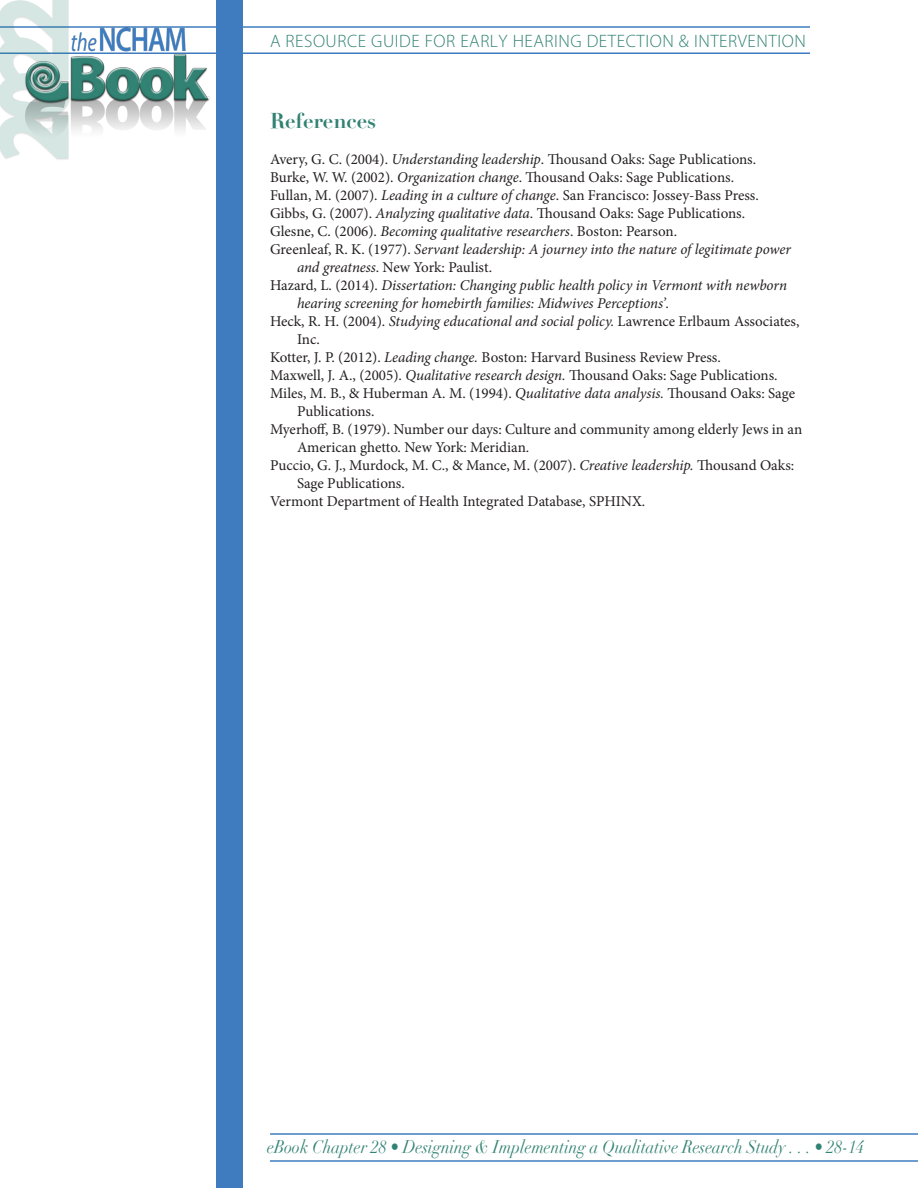
<style>
.page{position:relative;width:918px;height:1188px;background:#fff}
.page>*{position:absolute;margin:0;border:0;box-sizing:border-box;transform-origin:0 0}
.Paragraph_Heading{font:700 21px "Didot";color:#318273}
.t1{font:italic 18px "Didot";color:#318273;scale:.9 1}
.t2{font:300 18px "Myriad Pro";letter-spacing:.03em;color:#318273}
.References{font:15px/18px "Minion Pro";color:#231f20}
.References-2{font:italic 15px/18px "Minion Pro";letter-spacing:-.01em;color:#231f20}
.s1{font-style:italic}
.s2{font-style:normal}
</style>
<div class="page">
<hr style="left:0;top:26px;width:810px;height:2px;background:#3e7cbf">
<hr style="left:0;top:52px;width:810px;height:2px;background:#3e7cbf">
<hr style="left:270px;top:1133px;width:648px;height:2px;background:#3e7cbf">
<hr style="left:270px;top:1160px;width:648px;height:2px;background:#3e7cbf">
<img style="left:0;top:0;width:211px;height:160px">
<div style="left:216px;top:0;width:27px;height:1188px;background:#3e7cbf"></div>
<p class="t2" style="left:270px;top:31px;width:537px">A RESOURCE GUIDE FOR EARLY HEARING DETECTION &amp; INTERVENTION</p>
<p class="Paragraph_Heading" style="left:270px;top:108px;width:108px">References</p>
<p class="References" style="left:270px;top:150px;width:488px">Avery, G. C. (2004). <span class="s1">Understanding leadership</span>. Thousand Oaks: Sage Publications.</p>
<p class="References" style="left:270px;top:168px;width:466px">Burke, W. W. (2002). <span class="s1">Organization change</span>. Thousand Oaks: Sage Publications.</p>
<p class="References" style="left:270px;top:186px;width:490px">Fullan, M. (2007). <span class="s1">Leading in a culture of change</span>. San Francisco: Jossey-Bass Press.</p>
<p class="References" style="left:270px;top:204px;width:477px">Gibbs, G. (2007). <span class="s1">Analyzing qualitative data</span>. Thousand Oaks: Sage Publications.</p>
<p class="References" style="left:270px;top:222px;width:409px">Glesne, C. (2006). <span class="s1">Becoming qualitative researchers</span>. Boston: Pearson.</p>
<p class="References-2" style="left:297px;top:240px;width:496px;text-indent:-27px"><span class="s2">Greenleaf, R. K. (1977).</span> Servant leadership: A journey into the nature of legitimate power and greatness<span class="s2">. New York: Paulist.</span></p>
<p class="References-2" style="left:297px;top:276px;width:492px;text-indent:-27px"><span class="s2">Hazard, L. (2014).</span> Dissertation: Changing public health policy in Vermont with newborn hearing screening for homebirth families: Midwives Perceptions’.</p>
<p class="References" style="left:297px;top:312px;width:504px;text-indent:-27px">Heck, R. H. (2004). <span class="s1">Studying educational and social policy.</span> Lawrence Erlbaum Associates,<br>Inc.</p>
<p class="References" style="left:270px;top:348px;width:452px">Kotter, J. P. (2012). <span class="s1">Leading change.</span> Boston: Harvard Business Review Press.</p>
<p class="References" style="left:270px;top:366px;width:509px">Maxwell, J. A., (2005). <span class="s1">Qualitative research design.</span> Thousand Oaks: Sage Publications.</p>
<p class="References" style="left:297px;top:384px;width:500px;text-indent:-27px">Miles, M. B., &amp; Huberman A. M. (1994). <span class="s1">Qualitative data analysis.</span> Thousand Oaks: Sage<br>Publications.</p>
<p class="References" style="left:297px;top:420px;width:507px;text-indent:-27px">Myerhoff, B. (1979). Number our days: Culture and community among elderly Jews in an<br>American ghetto. New York: Meridian.</p>
<p class="References" style="left:297px;top:456px;width:499px;text-indent:-27px">Puccio, G. J., Murdock, M. C., &amp; Mance, M. (2007). <span class="s1">Creative leadership.</span> Thousand Oaks:<br>Sage Publications.</p>
<p class="References" style="left:270px;top:492px;width:377px">Vermont Department of Health Integrated Database, SPHINX.</p>
<p class="t1" style="left:267px;top:1136px;width:665px">eBook Chapter 28 • Designing &amp; Implementing a Qualitative Research Study . . . • 28-14</p>
</div>
